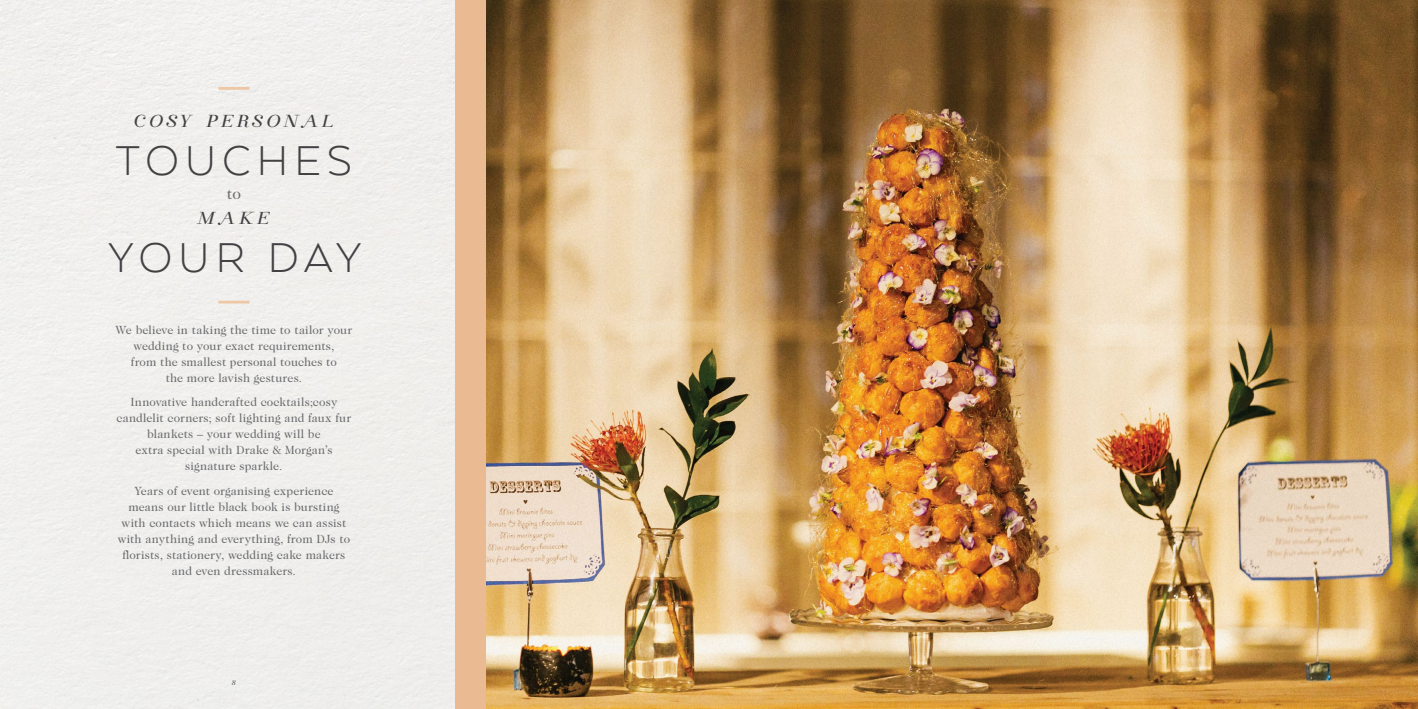
<style>
.page{position:relative;width:1418px;height:709px;background:#fff}
.page>*{position:absolute;margin:0;border:0;box-sizing:border-box;transform-origin:0 0}
.t1{font:300 48px "Arquitecta";letter-spacing:.12em;color:#414042}
.t2{font:17.6px "Florence";letter-spacing:.17em;color:#414042}
.t3{font:16px "Caslon 224 Std";color:#696a6d}
.t4{font:12px/16px "Caslon 224 Std";letter-spacing:.015em;color:#696a6d;text-align:center}
.t5{font:7px "Florence";color:#5b5757}
</style>
<div class="page">
<img style="left:485px;top:0;width:932px;height:709px">
<hr style="left:218px;top:87px;width:31px;height:3px;background:#eec7a6">
<hr style="left:218px;top:301px;width:31px;height:2px;background:#eec7a6">
<div style="left:455px;top:0;width:30px;height:709px;background:#eabb93"></div>
<h2 class="t2" style="left:135px;top:110px;width:200px">COSY PERSONAL</h2>
<h1 class="t1" style="left:116px;top:130px;width:238px">TOUCHES</h1>
<h3 class="t3" style="left:227px;top:184px;width:16px">to</h3>
<h2 class="t2" style="left:197px;top:208px;width:75px">MAKE</h2>
<h1 class="t1" style="left:108px;top:228px;width:255px">YOUR DAY</h1>
<p class="t4" style="left:116px;top:321px;width:238px">We believe in taking the time to tailor your wedding to your exact requirements,<br>from the smallest personal touches to<br>the more lavish gestures.</p>
<p class="t4" style="left:116px;top:394px;width:236px">Innovative handcrafted cocktails;cosy candlelit corners; soft lighting and faux fur blankets – your wedding will be<br>extra special with Drake &amp; Morgan’s signature sparkle.</p>
<p class="t4" style="left:118px;top:482px;width:234px">Years of event organising experience means our little black book is bursting with contacts which means we can assist with anything and everything, from DJs to florists, stationery, wedding cake makers and even dressmakers.</p>
<p class="t5" style="left:232px;top:678px;width:6px">8</p>
</div>
